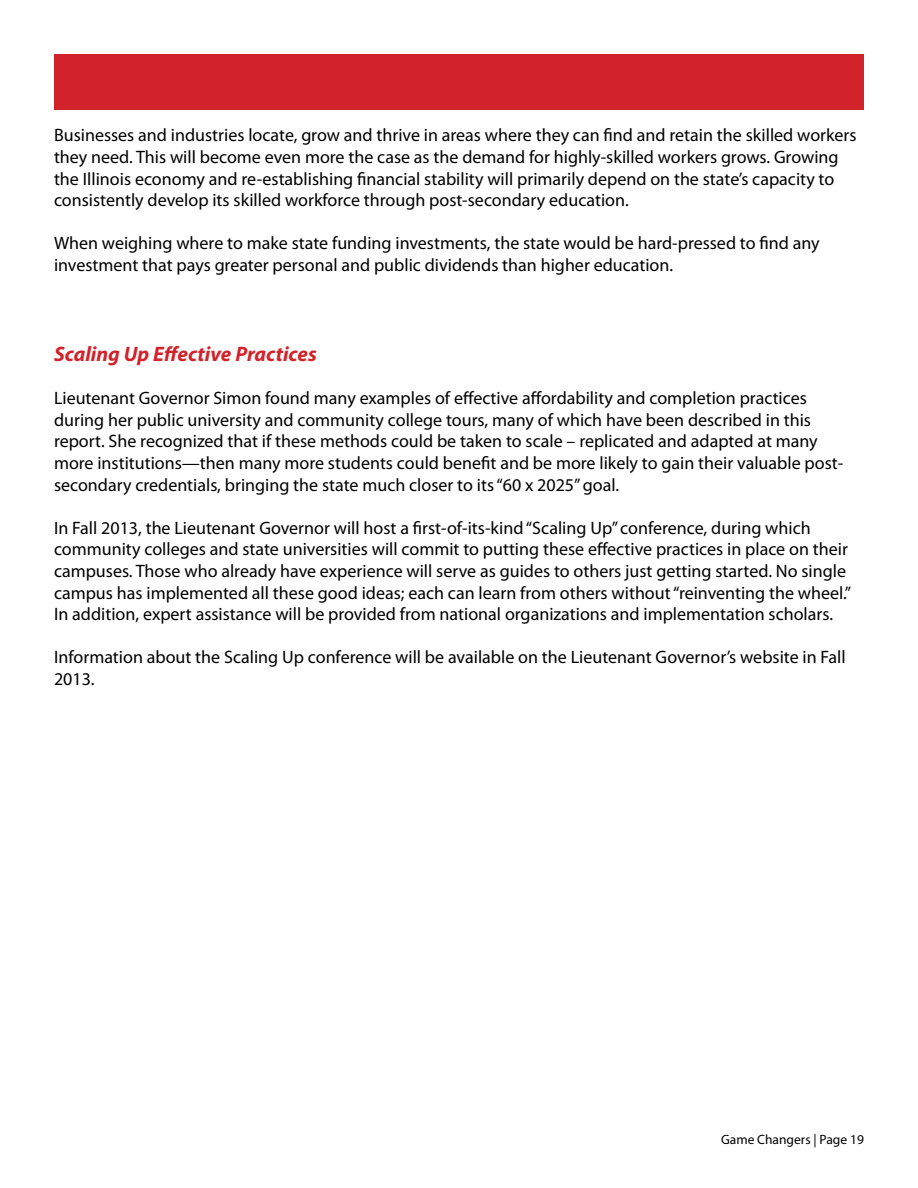
<style>
.page{position:relative;width:918px;height:1188px;background:#fff}
.page>*{position:absolute;margin:0;border:0;box-sizing:border-box;transform-origin:0 0}
.t1{font:italic 700 21px "Myriad Pro";color:#d2232a}
.t2{font:18px/21.6px "Myriad Pro";color:#000}
.t3{font:13.5px "Myriad Pro";color:#000}
</style>
<div class="page">
<div style="left:54px;top:54px;width:810px;height:56px;background:#d2232a"></div>
<p class="t2" style="left:54px;top:124px;width:804px">Businesses and industries locate, grow and thrive in areas where they can find and retain the skilled workers they need. This will become even more the case as the demand for highly-skilled workers grows. Growing the Illinois economy and re-establishing financial stability will primarily depend on the state’s capacity to consistently develop its skilled workforce through post-secondary education.</p>
<p class="t2" style="left:54px;top:232px;width:767px">When weighing where to make state funding investments, the state would be hard-pressed to find any investment that pays greater personal and public dividends than higher education.</p>
<p class="t1" style="left:54px;top:340px;width:264px">Scaling Up Effective Practices</p>
<p class="t2" style="left:54px;top:387px;width:791px">Lieutenant Governor Simon found many examples of effective affordability and completion practices during her public university and community college tours, many of which have been described in this report. She recognized that if these methods could be taken to scale – replicated and adapted at many more institutions—then many more students could benefit and be more likely to gain their valuable post&shy;secondary credentials, bringing the state much closer to its “60 x 2025” goal.</p>
<p class="t2" style="left:54px;top:517px;width:799px">In Fall 2013, the Lieutenant Governor will host a first-of-its-kind “Scaling Up” conference, during which community colleges and state universities will commit to putting these effective practices in place on their campuses. Those who already have experience will serve as guides to others just getting started. No single campus has implemented all these good ideas; each can learn from others without “reinventing the wheel.” In addition, expert assistance will be provided from national organizations and implementation scholars.</p>
<p class="t2" style="left:54px;top:646px;width:793px">Information about the Scaling Up conference will be available on the Lieutenant Governor’s website in Fall<br>2013.</p>
<p class="t3" style="left:721px;top:1131px;width:144px">Game Changers | Page 19</p>
</div>
